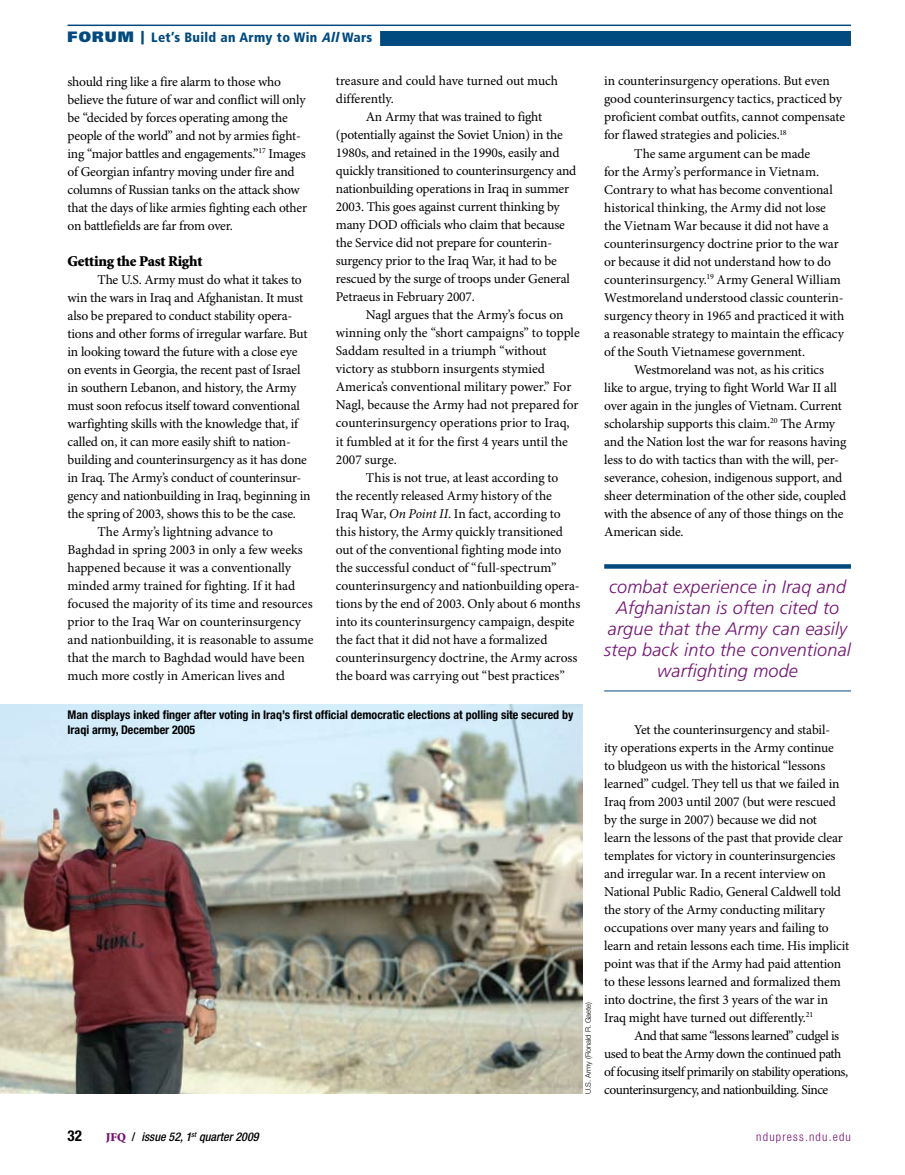
<style>
.page{position:relative;width:905px;height:1175px;background:#fff}
.page>*{position:absolute;margin:0;border:0;box-sizing:border-box;transform-origin:0 0}
.t1{font:italic 300 18px/21px "Frutiger LT Std";letter-spacing:.01em;color:#711471;text-align:center}
.t2{font:900 15px "Minion Std";letter-spacing:-.015em;color:#000}
.t3{font:700 condensed 15px "Helvetica Neue LT Std";color:#000}
.t4{font:13.5px/18px "Minion Pro";letter-spacing:-.01em;color:#000}
.t5{font:13.5px/18px "Minion Pro";letter-spacing:-.035em;color:#000}
.t6{font:900 condensed 13.5px "Frutiger LT Std";letter-spacing:.025em;color:#004a80}
.t7{font:700 condensed 12px/15px "Helvetica Neue LT Std";color:#000}
.t8{font:italic 500 condensed 12px "Helvetica Neue LT Std";color:#000}
.t9{font:300 condensed 12px "Helvetica Neue LT Std";letter-spacing:.1em;color:#711471}
.t10{font:300 7.5px "Helvetica Neue LT Std";color:#000}
.s1{font-stretch:normal;font-size:15px}
.s2{font-stretch:normal}
.s3{font-style:italic}
.s4{font-family:"Minion Std";font-weight:900;font-style:normal;font-stretch:normal;color:#711471}
.s5{font-style:normal}
</style>
<div class="page">
<hr style="left:68px;top:25px;width:782px;height:1px;background:#004a80">
<div style="left:380px;top:31px;width:470px;height:15px;background:#004a80"></div>
<img style="left:0;top:704px;width:582px;height:390px">
<svg style="left:604px;top:564px;width:246px;height:4px"></svg>
<hr style="left:604px;top:690px;width:246px;height:1px;background:#004a80">
<p class="t6" style="left:68px;top:30px;width:306px"><span class="s1">FORUM</span> <span class="s2">|</span> Let’s Build an Army to Win <span class="s3">All</span>Wars</p>
<p class="t4" style="left:67px;top:73px;width:241px">should ring like a fire alarm to those who believe the future of war and conflict will only be “decided by forces operating among the people of the world” and not by armies fight&shy;ing “major battles and engagements.”<sup>17</sup> Images of Georgian infantry moving under fire and columns of Russian tanks on the attack show that the days of like armies fighting each other on battlefields are far from over.</p>
<p class="t2" style="left:68px;top:253px;width:137px">Getting the Past Right</p>
<p class="t4" style="left:98px;top:271px;width:206px">The U.S. Army must do what it takes to</p>
<p class="t4" style="left:68px;top:289px;width:237px">win the wars in Iraq and Afghanistan. It must</p>
<p class="t4" style="left:68px;top:307px;width:226px">also be prepared to conduct stability opera-</p>
<p class="t4" style="left:68px;top:325px;width:241px">tions and other forms of irregular warfare. But</p>
<p class="t4" style="left:68px;top:343px;width:231px">in looking toward the future with a close eye</p>
<p class="t4" style="left:68px;top:361px;width:234px">on events in Georgia, the recent past of Israel</p>
<p class="t4" style="left:68px;top:379px;width:230px">in southern Lebanon, and history, the Army</p>
<p class="t4" style="left:68px;top:397px;width:234px">must soon refocus itself toward conventional</p>
<p class="t4" style="left:68px;top:415px;width:232px">warfighting skills with the knowledge that, if</p>
<p class="t4" style="left:68px;top:433px;width:225px">called on, it can more easily shift to nation-</p>
<p class="t4" style="left:68px;top:451px;width:241px">building and counterinsurgency as it has done</p>
<p class="t4" style="left:68px;top:469px;width:235px">in Iraq. The Army’s conduct of counterinsur-</p>
<p class="t4" style="left:68px;top:487px;width:244px">gency and nationbuilding in Iraq, beginning in</p>
<p class="t4" style="left:68px;top:505px;width:230px">the spring of 2003, shows this to be the case.</p>
<p class="t4" style="left:98px;top:523px;width:177px">The Army’s lightning advance to</p>
<p class="t4" style="left:68px;top:541px;width:237px">Baghdad in spring 2003 in only a few weeks</p>
<p class="t4" style="left:68px;top:559px;width:225px">happened because it was a conventionally</p>
<p class="t4" style="left:68px;top:577px;width:229px">minded army trained for fighting. If it had</p>
<p class="t4" style="left:68px;top:595px;width:246px">focused the majority of its time and resources</p>
<p class="t4" style="left:68px;top:613px;width:235px">prior to the Iraq War on counterinsurgency</p>
<p class="t4" style="left:68px;top:631px;width:247px">and nationbuilding, it is reasonable to assume</p>
<p class="t4" style="left:68px;top:649px;width:239px">that the march to Baghdad would have been</p>
<p class="t4" style="left:68px;top:667px;width:219px">much more costly in American lives and</p>
<p class="t4" style="left:336px;top:73px;width:224px">treasure and could have turned out much differently.</p>
<p class="t4" style="left:336px;top:109px;width:242px;text-indent:30px">An Army that was trained to fight (potentially against the Soviet Union) in the 1980s, and retained in the 1990s, easily and quickly transitioned to counterinsurgency and nationbuilding operations in Iraq in summer 2003. This goes against current thinking by many DOD officials who claim that because the Service did not prepare for counterin&shy;surgency prior to the Iraq War, it had to be rescued by the surge of troops under General Petraeus in February 2007.</p>
<p class="t4" style="left:366px;top:307px;width:199px">Nagl argues that the Army’s focus on</p>
<p class="t4" style="left:336px;top:325px;width:245px">winning only the “short campaigns” to topple</p>
<p class="t4" style="left:336px;top:343px;width:212px">Saddam resulted in a triumph “without</p>
<p class="t4" style="left:336px;top:361px;width:210px">victory as stubborn insurgents stymied</p>
<p class="t4" style="left:336px;top:379px;width:237px">America’s conventional military power.” For</p>
<p class="t4" style="left:336px;top:397px;width:244px">Nagl, because the Army had not prepared for</p>
<p class="t4" style="left:336px;top:415px;width:235px">counterinsurgency operations prior to Iraq,</p>
<p class="t4" style="left:336px;top:433px;width:233px">it fumbled at it for the first 4 years until the</p>
<p class="t4" style="left:336px;top:451px;width:62px">2007 surge.</p>
<p class="t4" style="left:366px;top:469px;width:194px">This is not true, at least according to</p>
<p class="t4" style="left:336px;top:487px;width:217px">the recently released Army history of the</p>
<p class="t4" style="left:336px;top:505px;width:226px">Iraq War, <span class="s3">On Point II</span>. In fact, according to</p>
<p class="t4" style="left:336px;top:523px;width:229px">this history, the Army quickly transitioned</p>
<p class="t4" style="left:336px;top:541px;width:227px">out of the conventional fighting mode into</p>
<p class="t4" style="left:336px;top:559px;width:222px">the successful conduct of “full-spectrum”</p>
<p class="t4" style="left:336px;top:577px;width:245px">counterinsurgency and nationbuilding opera-</p>
<p class="t4" style="left:336px;top:595px;width:246px">tions by the end of 2003. Only about 6 months</p>
<p class="t4" style="left:336px;top:613px;width:240px">into its counterinsurgency campaign, despite</p>
<p class="t4" style="left:336px;top:631px;width:213px">the fact that it did not have a formalized</p>
<p class="t4" style="left:336px;top:648px;width:243px">counterinsurgency doctrine, the Army across</p>
<p class="t4" style="left:336px;top:666px;width:230px">the board was carrying out “best practices”</p>
<p class="t7" style="left:68px;top:707px;width:507px">Man displays inked finger after voting in Iraq’s first official democratic elections at polling site secured by<br>Iraqi army, December 2005</p>
<p class="t10" style="left:583px;top:1094px;width:94px;rotate:-90deg">U.S. Army (Ronald R. Gaete)</p>
<p class="t4" style="left:604px;top:72px;width:227px">in counterinsurgency operations. But even</p>
<p class="t4" style="left:604px;top:90px;width:239px">good counterinsurgency tactics, practiced by</p>
<p class="t4" style="left:604px;top:108px;width:242px">proficient combat outfits, cannot compensate</p>
<p class="t4" style="left:604px;top:126px;width:184px">for flawed strategies and policies.<sup>18</sup></p>
<p class="t4" style="left:634px;top:145px;width:178px">The same argument can be made</p>
<p class="t4" style="left:604px;top:163px;width:216px">for the Army’s performance in Vietnam.</p>
<p class="t4" style="left:604px;top:181px;width:230px">Contrary to what has become conventional</p>
<p class="t4" style="left:604px;top:199px;width:223px">historical thinking, the Army did not lose</p>
<p class="t4" style="left:604px;top:217px;width:226px">the Vietnam War because it did not have a</p>
<p class="t4" style="left:604px;top:235px;width:236px">counterinsurgency doctrine prior to the war</p>
<p class="t4" style="left:604px;top:253px;width:228px">or because it did not understand how to do</p>
<p class="t4" style="left:604px;top:271px;width:238px">counterinsurgency.<sup>19</sup> Army General William</p>
<p class="t4" style="left:604px;top:289px;width:241px">Westmoreland understood classic counterin-</p>
<p class="t4" style="left:604px;top:307px;width:242px">surgency theory in 1965 and practiced it with</p>
<p class="t4" style="left:604px;top:325px;width:241px">a reasonable strategy to maintain the efficacy</p>
<p class="t4" style="left:604px;top:343px;width:202px">of the South Vietnamese government.</p>
<p class="t4" style="left:634px;top:361px;width:191px">Westmoreland was not, as his critics</p>
<p class="t4" style="left:604px;top:379px;width:234px">like to argue, trying to fight World War II all</p>
<p class="t4" style="left:604px;top:397px;width:239px">over again in the jungles of Vietnam. Current</p>
<p class="t4" style="left:604px;top:415px;width:232px">scholarship supports this claim.<sup>20</sup> The Army</p>
<p class="t4" style="left:604px;top:433px;width:243px">and the Nation lost the war for reasons having</p>
<p class="t4" style="left:604px;top:451px;width:236px">less to do with tactics than with the will, per-</p>
<p class="t4" style="left:604px;top:469px;width:240px">severance, cohesion, indigenous support, and</p>
<p class="t4" style="left:604px;top:487px;width:243px">sheer determination of the other side, coupled</p>
<p class="t4" style="left:604px;top:505px;width:241px">with the absence of any of those things on the</p>
<p class="t4" style="left:604px;top:523px;width:81px">American side.</p>
<h1 class="t1" style="left:604px;top:576px;width:248px">combat experience in Iraq and<br>Afghanistan is often cited to argue that the Army can easily step back into the conventional warfighting mode</h1>
<p class="t4" style="left:604px;top:721px;width:246px;text-indent:30px">Yet the counterinsurgency and stabil-<br>ity operations experts in the Army continue<br>to bludgeon us with the historical “lessons learned” cudgel. They tell us that we failed in Iraq from 2003 until 2007 (but were rescued by the surge in 2007) because we did not<br>learn the lessons of the past that provide clear templates for victory in counterinsurgencies and irregular war. In a recent interview on National Public Radio, General Caldwell told the story of the Army conducting military occupations over many years and failing to learn and retain lessons each time. His implicit point was that if the Army had paid attention to these lessons learned and formalized them into doctrine, the first 3 years of the war in Iraq might have turned out differently.<sup>21</sup></p>
<p class="t5" style="left:604px;top:1027px;width:245px;text-indent:30px">And that same “lessons learned” cudgel is used to beat the Army down the continued path of focusing itself primarily on stability operations, counterinsurgency, and nationbuilding. Since</p>
<p class="t3" style="left:68px;top:1126px;width:16px">32</p>
<p class="t8" style="left:106px;top:1129px;width:154px"><span class="s4">JFQ</span> <span class="s5">/</span> issue 52, 1<sup>st</sup> quarter 2009</p>
<p class="t9" style="left:756px;top:1129px;width:96px">ndupress.ndu.edu</p>
</div>
